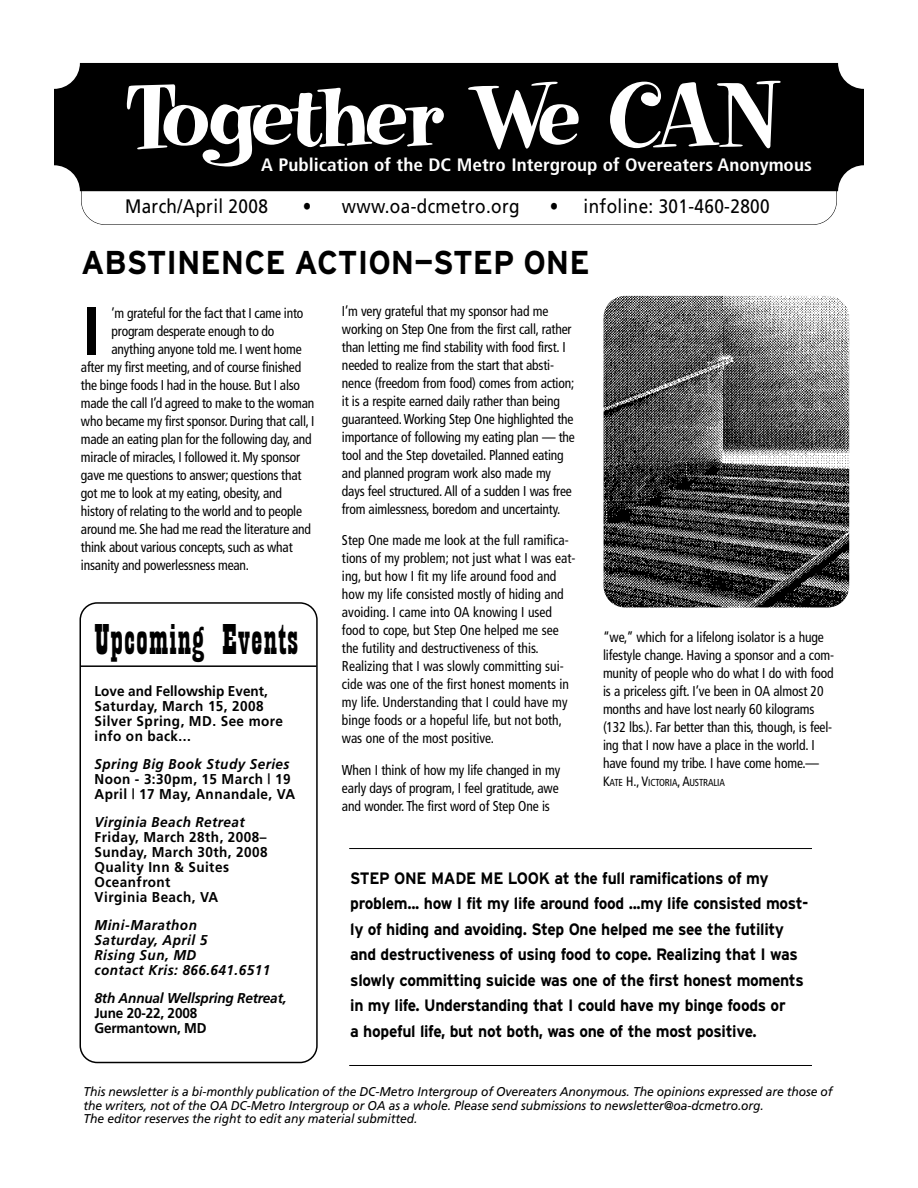
<style>
.page{position:relative;width:918px;height:1188px;background:#fff}
.page>*{position:absolute;margin:0;border:0;box-sizing:border-box;transform-origin:0 0}
.t1{font:93.3px "Heatwave";letter-spacing:-.065em;color:#fff;scale:1.25 1}
.t2{font:700 67.5px "Interstate";color:#000;scale:.95 1}
.t3{font:45px "Playbill";letter-spacing:.025em;color:#000;scale:1.06 1}
.t4{font:700 33px "Interstate";color:#000;scale:.95 1}
.t5{font:19.5px "Frutiger";letter-spacing:.02em;color:#000;scale:.88 1}
.t6{font:700 condensed 18px "Frutiger";color:#fff;scale:1.07 1}
.t7{font:700 16.5px/25.5px "Interstate";letter-spacing:-.02em;color:#000;scale:.95 1}
.t8{font:condensed 14.25px/18px "Frutiger";letter-spacing:-.015em;color:#000;scale:.95 1}
.t9{font:700 14.25px/15px "Frutiger";letter-spacing:.035em;color:#000;scale:.95 1}
.t10{font:italic 700 14.25px/15px "Frutiger";letter-spacing:.035em;color:#000;scale:.95 1}
.t11{font:italic 700 14.25px "Frutiger";letter-spacing:-.01em;color:#000;scale:.95 1}
.t12{font:700 14.25px/15px "Frutiger";letter-spacing:-.01em;color:#000;scale:.95 1}
.t13{font:italic 12.75px/13.5px "Frutiger";letter-spacing:-.005em;color:#000;scale:.95 1}
.t14{font:condensed 10.2px "Frutiger";letter-spacing:-.015em;color:#000;scale:.95 1}
.s1{font-size:13.5px}
</style>
<div class="page">
<div style="left:54px;top:63px;width:810px;height:128px;background:#000;border-radius:26px"></div>
<div style="left:81px;top:171px;width:756px;height:54px;border:1px solid #000;border-radius:24px"></div>
<svg style="left:80px;top:602px;width:238px;height:461px"></svg>
<hr style="left:80px;top:665px;width:237px;height:2px;background:#000">
<hr style="left:349px;top:848px;width:463px;height:1px;background:#000">
<hr style="left:349px;top:1065px;width:463px;height:1px;background:#000">
<img style="left:604px;top:296px;width:245px;height:312px">
<h1 class="t1" style="left:126px;top:59px;width:527px">Together We CAN</h1>
<p class="t6" style="left:261px;top:157px;width:516px">A Publication of the DC Metro Intergroup of Overeaters Anonymous</p>
<h3 class="t5" style="left:125px;top:198px;width:164px">March/April 2008</h3>
<h3 class="t5" style="left:303px;top:198px;width:248px">• www.oa-dcmetro.org</h3>
<h3 class="t5" style="left:550px;top:198px;width:251px">• infoline: 301-460-2800</h3>
<h3 class="t4" style="left:81px;top:243px;width:537px">ABSTINENCE ACTION—STEP ONE</h3>
<h2 class="t2" style="left:81px;top:291px;width:24px">I</h2>
<p class="t8" style="left:112px;top:305px;width:203px">’m grateful for the fact that I came into</p>
<p class="t8" style="left:112px;top:323px;width:173px">program desperate enough to do</p>
<p class="t8" style="left:112px;top:341px;width:202px">anything anyone told me. I went home</p>
<p class="t8" style="left:81px;top:359px;width:233px">after my first meeting, and of course finished</p>
<p class="t8" style="left:81px;top:377px;width:232px">the binge foods I had in the house. But I also</p>
<p class="t8" style="left:81px;top:395px;width:247px">made the call I’d agreed to make to the woman</p>
<p class="t8" style="left:81px;top:413px;width:247px">who became my first sponsor. During that call, I</p>
<p class="t8" style="left:81px;top:431px;width:244px">made an eating plan for the following day, and</p>
<p class="t8" style="left:81px;top:449px;width:232px">miracle of miracles, I followed it. My sponsor</p>
<p class="t8" style="left:81px;top:467px;width:234px">gave me questions to answer; questions that</p>
<p class="t8" style="left:81px;top:485px;width:213px">got me to look at my eating, obesity, and</p>
<p class="t8" style="left:81px;top:503px;width:234px">history of relating to the world and to people</p>
<p class="t8" style="left:81px;top:521px;width:244px">around me. She had me read the literature and</p>
<p class="t8" style="left:81px;top:539px;width:224px">think about various concepts, such as what</p>
<p class="t8" style="left:81px;top:557px;width:179px">insanity and powerlessness mean.</p>
<h3 class="t3" style="left:95px;top:612px;width:194px">Upcoming Events</h3>
<p class="t9" style="left:95px;top:685px;width:200px">Love and Fellowship Event,<br>Saturday, March 15, 2008<br>Silver Spring, MD. See more info on back...</p>
<p class="t10" style="left:95px;top:758px;width:207px">Spring Big Book Study Series</p>
<p class="t9" style="left:95px;top:773px;width:213px">Noon - 3:30pm, 15 March | 19<br>April | 17 May, Annandale, VA</p>
<p class="t10" style="left:95px;top:816px;width:160px">Virginia Beach Retreat</p>
<p class="t9" style="left:95px;top:831px;width:184px">Friday, March 28th, 2008–<br>Sunday, March 30th, 2008<br>Quality Inn &amp; Suites<br>Oceanfront<br>Virginia Beach, VA</p>
<p class="t10" style="left:95px;top:919px;width:186px">Mini-Marathon<br>Saturday, April 5<br>Rising Sun, MD<br>contact Kris: 866.641.6511</p>
<p class="t11" style="left:95px;top:992px;width:204px">8th Annual Wellspring Retreat,</p>
<p class="t12" style="left:95px;top:1007px;width:120px">June 20-22, 2008<br>Germantown, MD</p>
<p class="t8" style="left:342px;top:303px;width:247px">I’m very grateful that my sponsor had me working on Step One from the first call, rather than letting me find stability with food first. I needed to realize from the start that absti&shy;nence (freedom from food) comes from action; it is a respite earned daily rather than being guaranteed. Working Step One highlighted the importance of following my eating plan — the tool and the Step dovetailed. Planned eating and planned program work also made my days feel structured. All of a sudden I was free from aimlessness, boredom and uncertainty.</p>
<p class="t8" style="left:342px;top:533px;width:247px">Step One made me look at the full ramifica&shy;tions of my problem; not just what I was eat&shy;ing, but how I fit my life around food and how my life consisted mostly of hiding and avoiding. I came into OA knowing I used food to cope, but Step One helped me see the futility and destructiveness of this.<br>Realizing that I was slowly committing sui&shy;cide was one of the first honest moments in my life. Understanding that I could have my binge foods or a hopeful life, but not both, was one of the most positive.</p>
<p class="t8" style="left:342px;top:762px;width:231px;text-align:justify">When I think of how my life changed in my early days of program, I feel gratitude, awe and wonder. The first word of Step One is</p>
<p class="t8" style="left:603px;top:629px;width:245px">“we,” which for a lifelong isolator is a huge lifestyle change. Having a sponsor and a com&shy;munity of people who do what I do with food is a priceless gift. I’ve been in OA almost 20 months and have lost nearly 60 kilograms (132 lbs.). Far better than this, though, is feel&shy;ing that I now have a place in the world. I have found my tribe. I have come home.—</p>
<p class="t14" style="left:603px;top:779px;width:130px"><span class="s1">K</span>ATE <span class="s1">H., V</span>ICTORIA<span class="s1">, A</span>USTRALIA</p>
<p class="t7" style="left:350px;top:865px;width:484px">STEP ONE MADE ME LOOK at the full ramifications of my problem... how I fit my life around food ...my life consisted most&shy;ly of hiding and avoiding. Step One helped me see the futility and destructiveness of using food to cope. Realizing that I was slowly committing suicide was one of the first honest moments in my life. Understanding that I could have my binge foods or<br>a hopeful life, but not both, was one of the most positive.</p>
<p class="t13" style="left:84px;top:1086px;width:790px">This newsletter is a bi-monthly publication of the DC-Metro Intergroup of Overeaters Anonymous. The opinions expressed are those of the writers, not of the OA DC-Metro Intergroup or OA as a whole. Please send submissions to newsletter@oa-dcmetro.org.<br>The editor reserves the right to edit any material submitted.</p>
</div>
